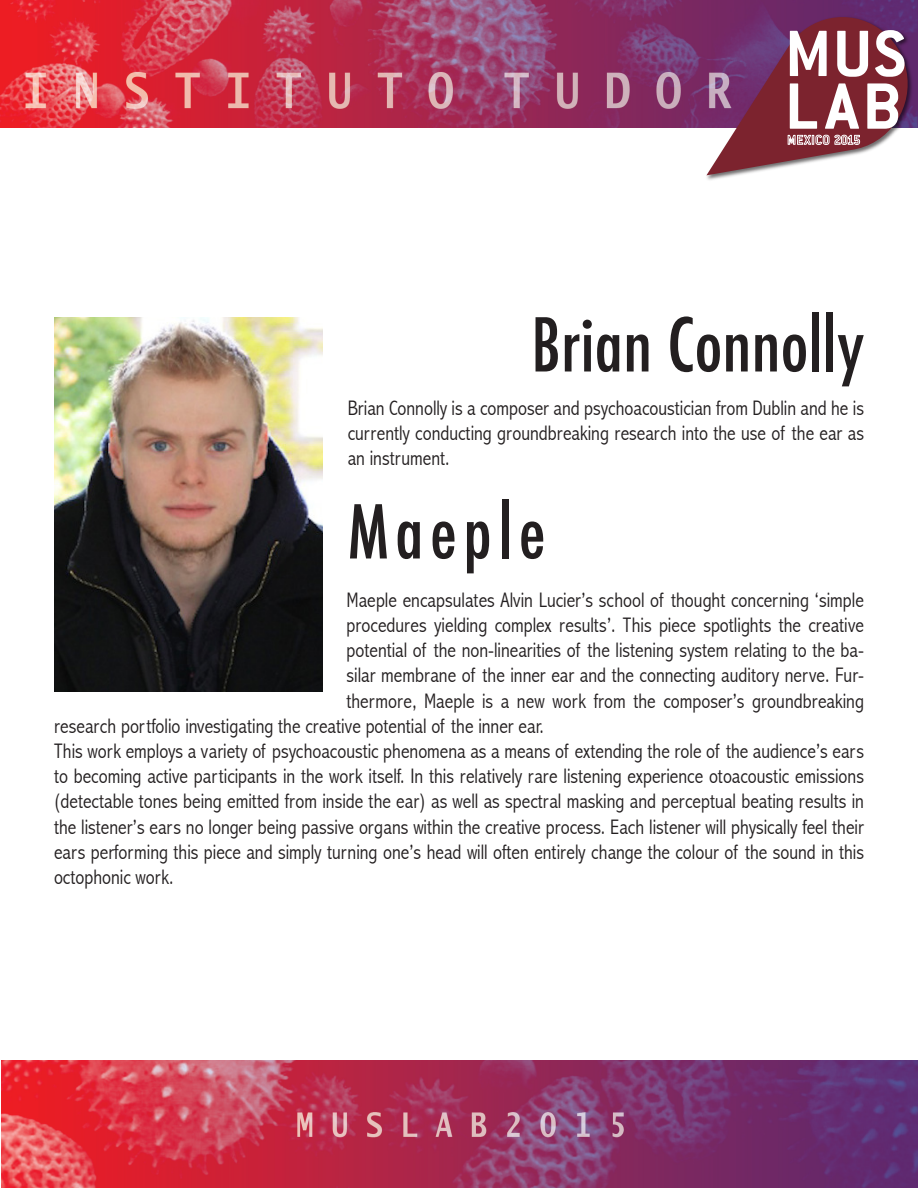
<style>
.page{position:relative;width:918px;height:1188px;background:#fff}
.page>*{position:absolute;margin:0;border:0;box-sizing:border-box;transform-origin:0 0}
.t1{font:500 condensed 72px "Futura";color:#231f20}
.t2{font:700 71.85px/52.7px "Conduit ITC";letter-spacing:.04em;color:#fff}
.t3{font:300 condensed 21px/25.2px "Abadi";color:#231f20;text-align:justify}
</style>
<div class="page">
<img style="left:0;top:0;width:918px;height:128px">
<img style="left:705px;top:14px;width:32px;height:166px">
<svg style="left:706px;top:8px;width:211px;height:167px;background:#894761"></svg>
<img style="left:1px;top:1061px;width:917px;height:127px">
<img style="left:54px;top:318px;width:268px;height:374px">
<h2 class="t2" style="left:785px;top:26px;width:123px">MUS<br>LAB</h2>
<p class="t1" style="left:531px;top:299px;width:334px">Brian Connolly</p>
<p class="t3" style="left:348px;top:395px;width:518px">Brian Connolly is a composer and psychoacoustician from Dublin and he is currently conducting groundbreaking research into the use of the ear as an instrument.</p>
<p class="t1" style="left:348px;top:486px;width:199px">Maeple</p>
<p class="t3" style="left:346px;top:587px;width:519px">Maeple encapsulates Alvin Lucier’s school of thought concerning ‘simple</p>
<p class="t3" style="left:346px;top:612px;width:519px">procedures yielding complex results’. This piece spotlights the creative</p>
<p class="t3" style="left:346px;top:638px;width:519px">potential of the non-linearities of the listening system relating to the ba-</p>
<p class="t3" style="left:346px;top:663px;width:519px">silar membrane of the inner ear and the connecting auditory nerve. Fur-</p>
<p class="t3" style="left:346px;top:688px;width:519px">thermore, Maeple is a new work from the composer’s groundbreaking</p>
<p class="t3" style="left:54px;top:713px;width:491px">research portfolio investigating the creative potential of the inner ear.</p>
<p class="t3" style="left:54px;top:738px;width:812px">This work employs a variety of psychoacoustic phenomena as a means of extending the role of the audience’s ears to becoming active participants in the work itself. In this relatively rare listening experience otoacoustic emissions (detectable tones being emitted from inside the ear) as well as spectral masking and perceptual beating results in the listener’s ears no longer being passive organs within the creative process. Each listener will physically feel their ears performing this piece and simply turning one’s head will often entirely change the colour of the sound in this octophonic work.</p>
</div>
